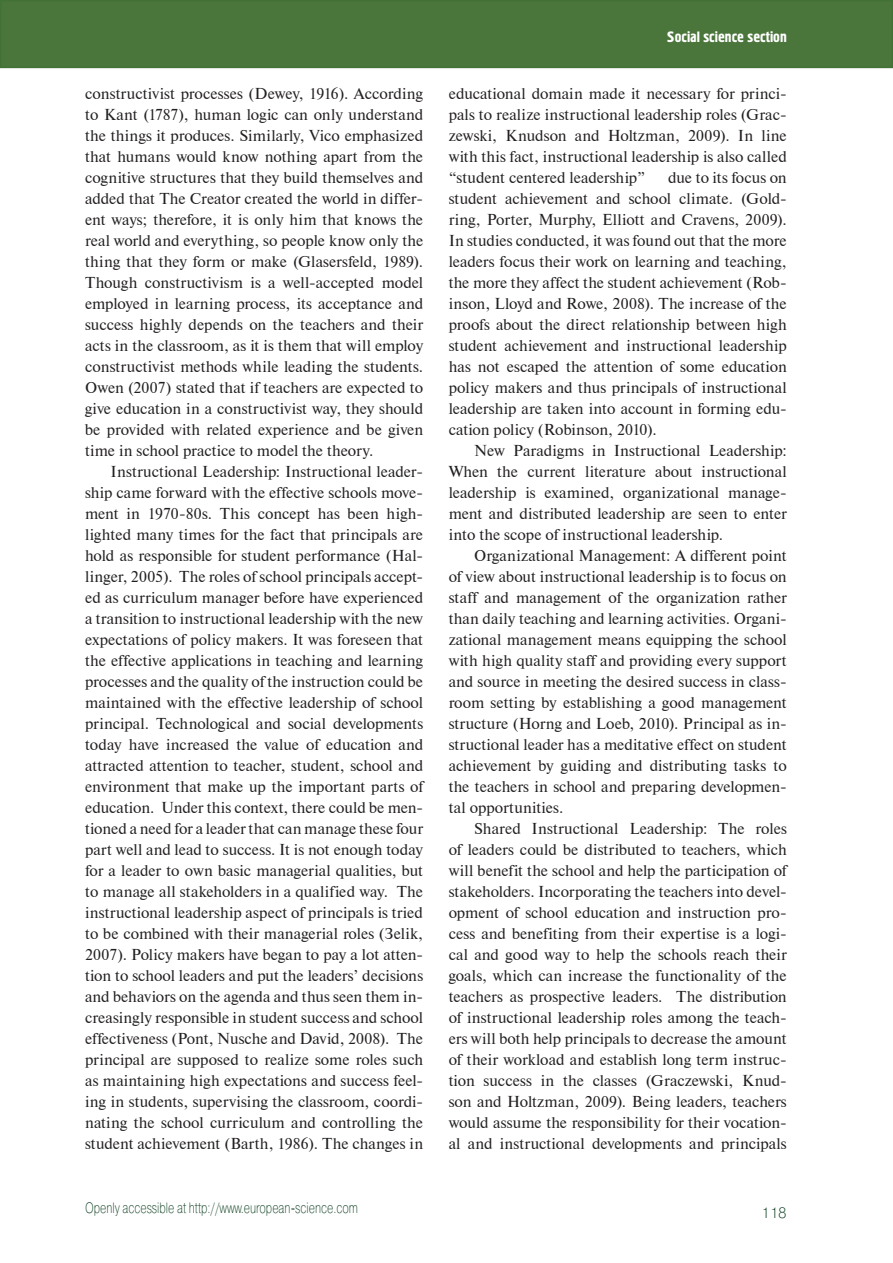
<style>
.page{position:relative;width:893px;height:1263px;background:#fff}
.page>*{position:absolute;margin:0;border:0;box-sizing:border-box;transform-origin:0 0}
.t1{font:15.75px/21px "Newton CTT";color:#231f20;text-align:justify}
.t2{font:15px "Pragmatica Light C";color:#0b3e20;scale:.75 1}
.t3{font:15px "Hermes C";color:#fff}
.t4{font:15px "Pragmatica Light C";color:#0b3e20}
</style>
<div class="page">
<div style="left:1px;top:1px;width:891px;height:66px;background:#4b763b"></div>
<div style="left:0;top:0;width:893px;height:68px;border:2px solid #427235"></div>
<p class="t1" style="left:85px;top:83px;width:340px">constructivist processes (Dewey, 1916). According to Kant (1787), human logic can only understand the things it produces. Similarly, Vico emphasized that humans would know nothing apart from the cognitive structures that they build themselves and added that The Creator created the world in differ&shy;ent ways; therefore, it is only him that knows the real world and everything, so people know only the thing that they form or make (Glasersfeld, 1989).<br>Though constructivism is a well-accepted model employed in learning process, its acceptance and success highly depends on the teachers and their acts in the classroom, as it is them that will employ constructivist methods while leading the students.<br>Owen (2007) stated that if teachers are expected to give education in a constructivist way, they should be provided with related experience and be given time in school practice to model the theory.</p>
<p class="t1" style="left:85px;top:461px;width:340px;text-indent:26px">Instructional Leadership: Instructional leader&shy;ship came forward with the effective schools move&shy;ment in 1970-80s. This concept has been high&shy;lighted many times for the fact that principals are hold as responsible for student performance (Hal&shy;linger, 2005). The roles of school principals accept&shy;ed as curriculum manager before have experienced a transition to instructional leadership with the new expectations of policy makers. It was foreseen that the effective applications in teaching and learning processes and the quality of the instruction could be maintained with the effective leadership of school principal. Technological and social developments today have increased the value of education and attracted attention to teacher, student, school and environment that make up the important parts of education. Under this context, there could be men&shy;tioned a need for a leader that can manage these four part well and lead to success. It is not enough today for a leader to own basic managerial qualities, but to manage all stakeholders in a qualified way. The instructional leadership aspect of principals is tried to be combined with their managerial roles (Çelik, 2007). Policy makers have began to pay a lot atten&shy;tion to school leaders and put the leaders’ decisions and behaviors on the agenda and thus seen them in&shy;creasingly responsible in student success and school effectiveness (Pont, Nusche and David, 2008). The principal are supposed to realize some roles such as maintaining high expectations and success feel&shy;ing in students, supervising the classroom, coordi&shy;nating the school curriculum and controlling the student achievement (Barth, 1986). The changes in</p>
<p class="t2" style="left:85px;top:1202px;width:365px">Openly accessible at http://www.european-science.com</p>
<p class="t3" style="left:667px;top:28px;width:121px">Social science section</p>
<p class="t1" style="left:449px;top:83px;width:340px">educational domain made it necessary for princi&shy;pals to realize instructional leadership roles (Grac&shy;zewski, Knudson and Holtzman, 2009). In line with this fact, instructional leadership is also called “student centered leadership”</p>
<p class="t1" style="left:449px;top:167px;width:340px;text-indent:219px">due to its focus on student achievement and school climate. (Gold&shy;ring, Porter, Murphy, Elliott and Cravens, 2009).<br>In studies conducted, it was found out that the more leaders focus their work on learning and teaching, the more they affect the student achievement (Rob&shy;inson, Lloyd and Rowe, 2008). The increase of the proofs about the direct relationship between high student achievement and instructional leadership has not escaped the attention of some education policy makers and thus principals of instructional leadership are taken into account in forming edu&shy;cation policy (Robinson, 2010).</p>
<p class="t1" style="left:449px;top:440px;width:340px;text-indent:26px">New Paradigms in Instructional Leadership:<br>When the current literature about instructional leadership is examined, organizational manage&shy;ment and distributed leadership are seen to enter into the scope of instructional leadership.</p>
<p class="t1" style="left:449px;top:545px;width:340px;text-indent:26px">Organizational Management: A different point of view about instructional leadership is to focus on staff and management of the organization rather than daily teaching and learning activities. Organi&shy;zational management means equipping the school with high quality staff and providing every support and source in meeting the desired success in class&shy;room setting by establishing a good management structure (Horng and Loeb, 2010). Principal as in&shy;structional leader has a meditative effect on student achievement by guiding and distributing tasks to the teachers in school and preparing developmen&shy;tal opportunities.</p>
<p class="t1" style="left:449px;top:818px;width:340px;text-indent:26px">Shared Instructional Leadership: The roles of leaders could be distributed to teachers, which will benefit the school and help the participation of stakeholders. Incorporating the teachers into devel&shy;opment of school education and instruction pro&shy;cess and benefiting from their expertise is a logi&shy;cal and good way to help the schools reach their goals, which can increase the functionality of the teachers as prospective leaders. The distribution of instructional leadership roles among the teach&shy;ers will both help principals to decrease the amount of their workload and establish long term instruc&shy;tion success in the classes (Graczewski, Knud&shy;son and Holtzman, 2009). Being leaders, teachers would assume the responsibility for their vocation&shy;al and instructional developments and principals</p>
<p class="t4" style="left:761px;top:1208px;width:27px">118</p>
</div>
